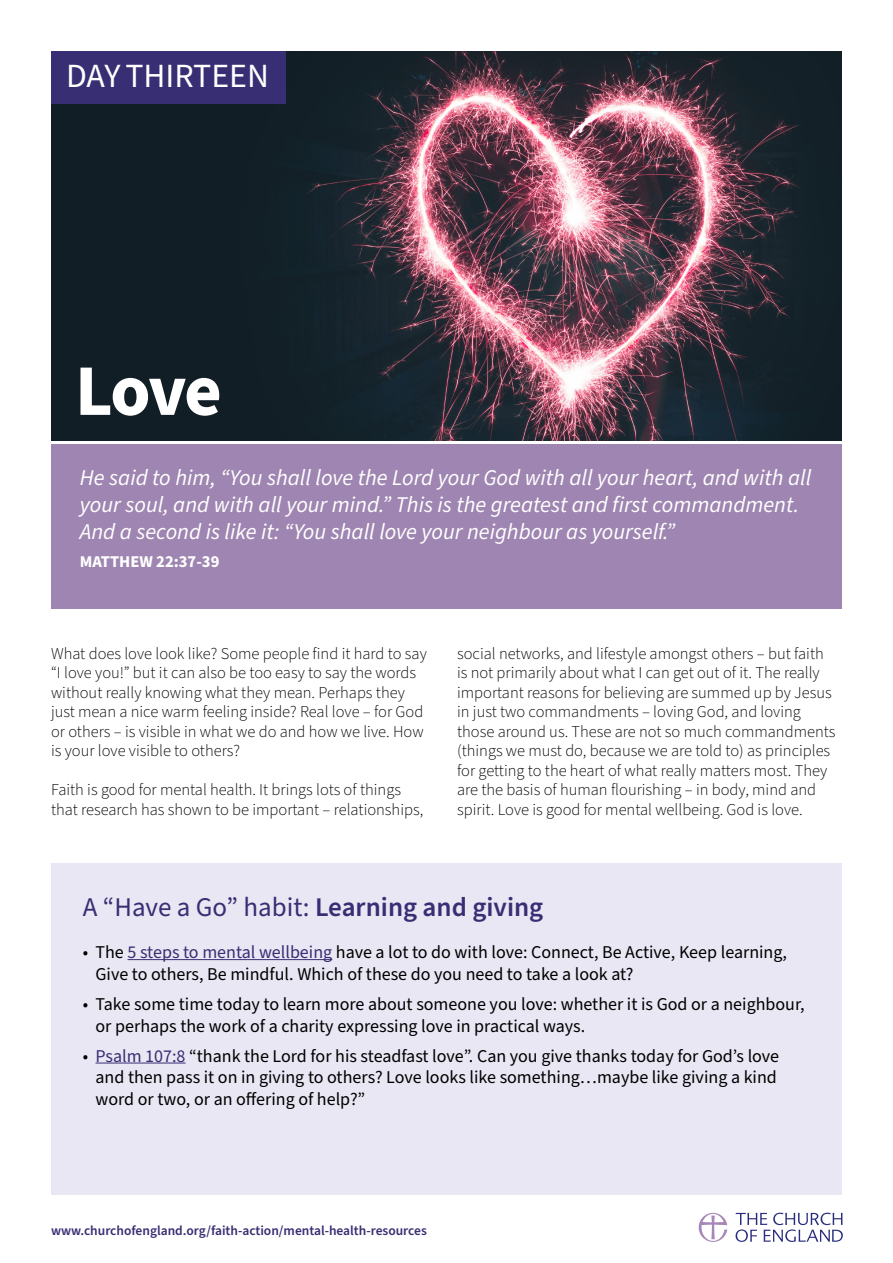
<style>
.page{position:relative;width:893px;height:1263px;background:#fff}
.page>*{position:absolute;margin:0;border:0;box-sizing:border-box;transform-origin:0 0}
.t1{font:700 72.6px "Source Sans Pro";color:#fff}
.t2{font:33.9px "Source Sans Pro";color:#fff}
.t3{font:600 27px "Source Sans Pro";color:#382e73}
.t4{font:italic 22.5px/27px "Source Sans Pro";color:#fff}
.t5{font:18px/21.6px "Source Sans Pro";color:#000}
.t6{font:300 16.5px/19.5px "Source Sans Pro";color:#000}
.t7{font:700 16.5px "Source Sans Pro";color:#fff}
.t8{font:600 13.5px "Source Sans Pro";color:#382e73}
.s1{font-weight:400}
.s2{color:#382e73}
</style>
<div class="page">
<svg style="left:735px;top:1213px;width:108px;height:29px"></svg>
<svg style="left:699px;top:1213px;width:28px;height:29px"></svg>
<img style="left:51px;top:51px;width:791px;height:390px">
<div style="left:51px;top:445px;width:791px;height:164px;background:#9f85b1"></div>
<div style="left:51px;top:863px;width:791px;height:332px;background:#e9e7f4"></div>
<hr style="left:127px;top:959px;width:205px;height:1px;background:#382e73">
<hr style="left:96px;top:1062px;width:90px;height:1px;background:#382e73">
<div style="left:51px;top:51px;width:234px;height:52px;background:#382e73"></div>
<p class="t2" style="left:66px;top:53px;width:204px">DAY THIRTEEN</p>
<p class="t1" style="left:75px;top:341px;width:148px">Love</p>
<p class="t4" style="left:80px;top:464px;width:733px">He said to him, “You shall love the Lord your God with all your heart, and with all your soul, and with all your mind.” This is the greatest and first commandment.<br>And a second is like it: “You shall love your neighbour as yourself.”</p>
<p class="t7" style="left:80px;top:551px;width:141px">MATTHEW 22:37-39</p>
<p class="t6" style="left:51px;top:644px;width:377px">What does love look like? Some people find it hard to say “I love you!” but it can also be too easy to say the words without really knowing what they mean. Perhaps they just mean a nice warm feeling inside? Real love – for God or others – is visible in what we do and how we live. How is your love visible to others?</p>
<p class="t6" style="left:51px;top:780px;width:374px">Faith is good for mental health. It brings lots of things that research has shown to be important – relationships,</p>
<p class="t6" style="left:457px;top:644px;width:380px">social networks, and lifestyle amongst others – but faith is not primarily about what I can get out of it. The really important reasons for believing are summed up by Jesus in just two commandments – loving God, and loving those around us. These are not so much commandments (things we must do, because we are told to) as principles for getting to the heart of what really matters most. They are the basis of human flourishing – in body, mind and spirit. Love is good for mental wellbeing. God is love.</p>
<p class="t3" style="left:83px;top:889px;width:462px"><span class="s1">A “Have a Go” habit:</span> Learning and giving</p>
<p class="t5" style="left:96px;top:942px;width:693px;text-indent:-13px">• The <span class="s2">5 steps to mental wellbeing</span> have a lot to do with love: Connect, Be Active, Keep learning,<br>Give to others, Be mindful. Which of these do you need to take a look at?</p>
<p class="t5" style="left:96px;top:994px;width:711px;text-indent:-13px">• Take some time today to learn more about someone you love: whether it is God or a neighbour, or perhaps the work of a charity expressing love in practical ways.</p>
<p class="t5" style="left:96px;top:1045px;width:685px;text-indent:-13px">• <span class="s2">Psalm 107:8</span> “thank the Lord for his steadfast love”. Can you give thanks today for God’s love and then pass it on in giving to others? Love looks like something…maybe like giving a kind word or two, or an offering of help?”</p>
<p class="t8" style="left:51px;top:1221px;width:377px">www.churchofengland.org/faith-action/mental-health-resources</p>
</div>
